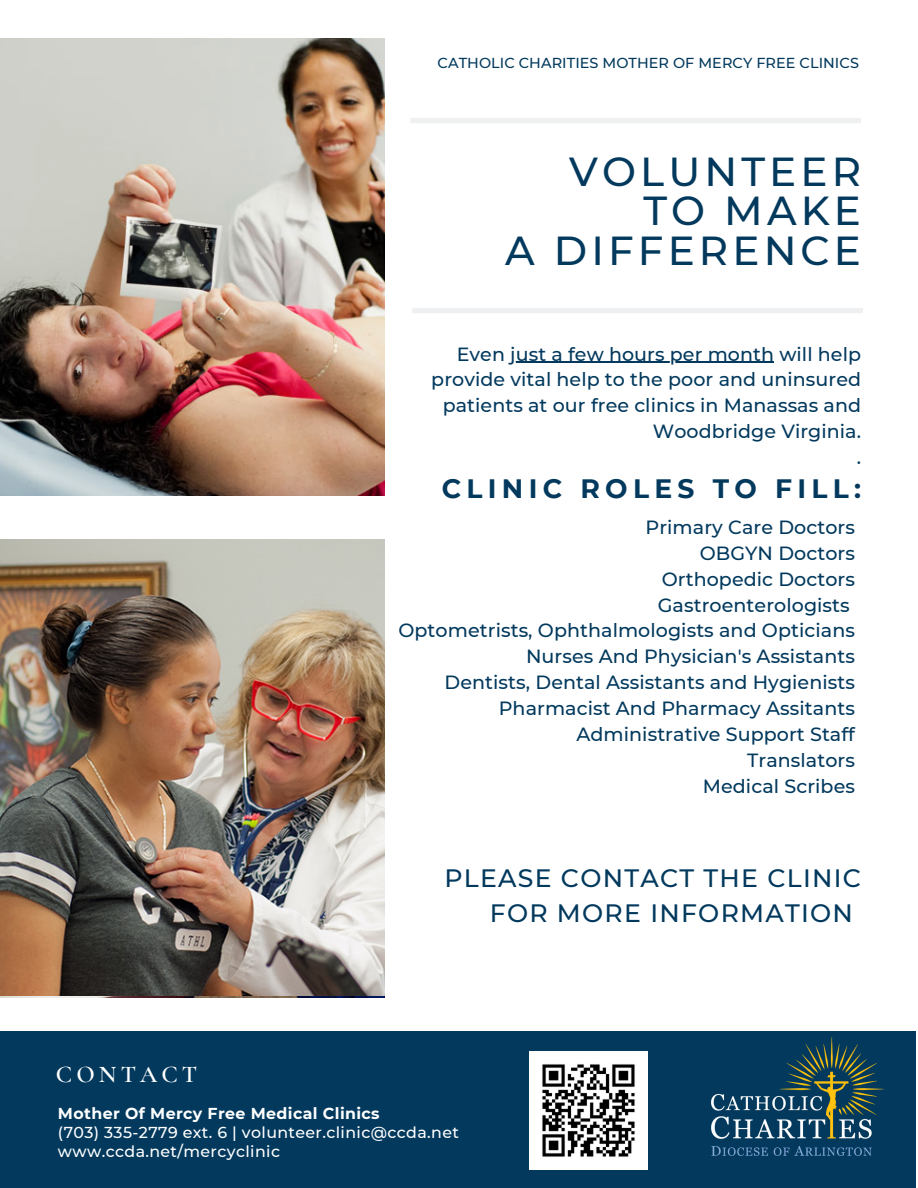
<style>
.page{position:relative;width:918px;height:1188px;background:#fff}
.page>*{position:absolute;margin:0;border:0;box-sizing:border-box;transform-origin:0 0}
.t1{font:500 40.5px/39.3px "Montserrat";letter-spacing:.1em;color:#02395d;text-align:right}
.t2{font:700 26.55px "Montserrat";letter-spacing:.2em;color:#02395d}
.t3{font:500 25.05px/34.8px "Montserrat";letter-spacing:.05em;color:#02395d}
.t4{font:600 24px "Cormorant Garamond";letter-spacing:.17em;color:#fff}
.t5{font:500 19.05px/25.8px "Montserrat";letter-spacing:.005em;color:#02395d;text-align:right}
.t6{font:500 15.75px/19.2px "Montserrat";letter-spacing:.025em;color:#fff}
.t7{font:700 15.75px "Montserrat";letter-spacing:.025em;color:#fff}
.t8{font:500 14.4px "Montserrat";letter-spacing:.005em;color:#02395d}
</style>
<div class="page">
<div style="left:0;top:1031px;width:916px;height:157px;background:#02395d"></div>
<img style="left:712px;top:1038px;width:172px;height:118px">
<div style="left:412px;top:308px;width:451px;height:5px;background:#eff0f2"></div>
<div style="left:410px;top:118px;width:451px;height:5px;background:#eff0f2"></div>
<img style="left:0;top:38px;width:385px;height:457px">
<img style="left:0;top:540px;width:385px;height:455px">
<img style="left:529px;top:1051px;width:119px;height:119px">
<hr style="left:510px;top:362px;width:264px;height:1px;background:#02395d">
<p class="t8" style="left:438px;top:54px;width:423px">CATHOLIC CHARITIES MOTHER OF MERCY FREE CLINICS</p>
<h1 class="t1" style="left:505px;top:152px;width:357px">VOLUNTEER<br>TO MAKE<br>A DIFFERENCE</h1>
<p class="t5" style="left:431px;top:341px;width:431px">Even just a few hours per month will help provide vital help to the poor and uninsured patients at our free clinics in Manassas and<br>Woodbridge Virginia.<br>.</p>
<h2 class="t2" style="left:442px;top:472px;width:421px">CLINIC ROLES TO FILL:</h2>
<p class="t5" style="left:398px;top:514px;width:458px">Primary Care Doctors<br>OBGYN Doctors<br>Orthopedic Doctors<br>Gastroenterologists<br>Optometrists, Ophthalmologists and Opticians<br>Nurses And Physician's Assistants<br>Dentists, Dental Assistants and Hygienists<br>Pharmacist And Pharmacy Assitants<br>Administrative Support Staff<br>Translators<br>Medical Scribes</p>
<h3 class="t3" style="left:490px;top:861px;width:373px;text-indent:-45px">PLEASE CONTACT THE CLINIC<br>FOR MORE INFORMATION</h3>
<p class="t4" style="left:56px;top:1060px;width:143px">CONTACT</p>
<p class="t7" style="left:58px;top:1103px;width:323px">Mother Of Mercy Free Medical Clinics</p>
<p class="t6" style="left:58px;top:1123px;width:402px">(703) 335-2779 ext. 6 | volunteer.clinic@ccda.net www.ccda.net/mercyclinic</p>
</div>
